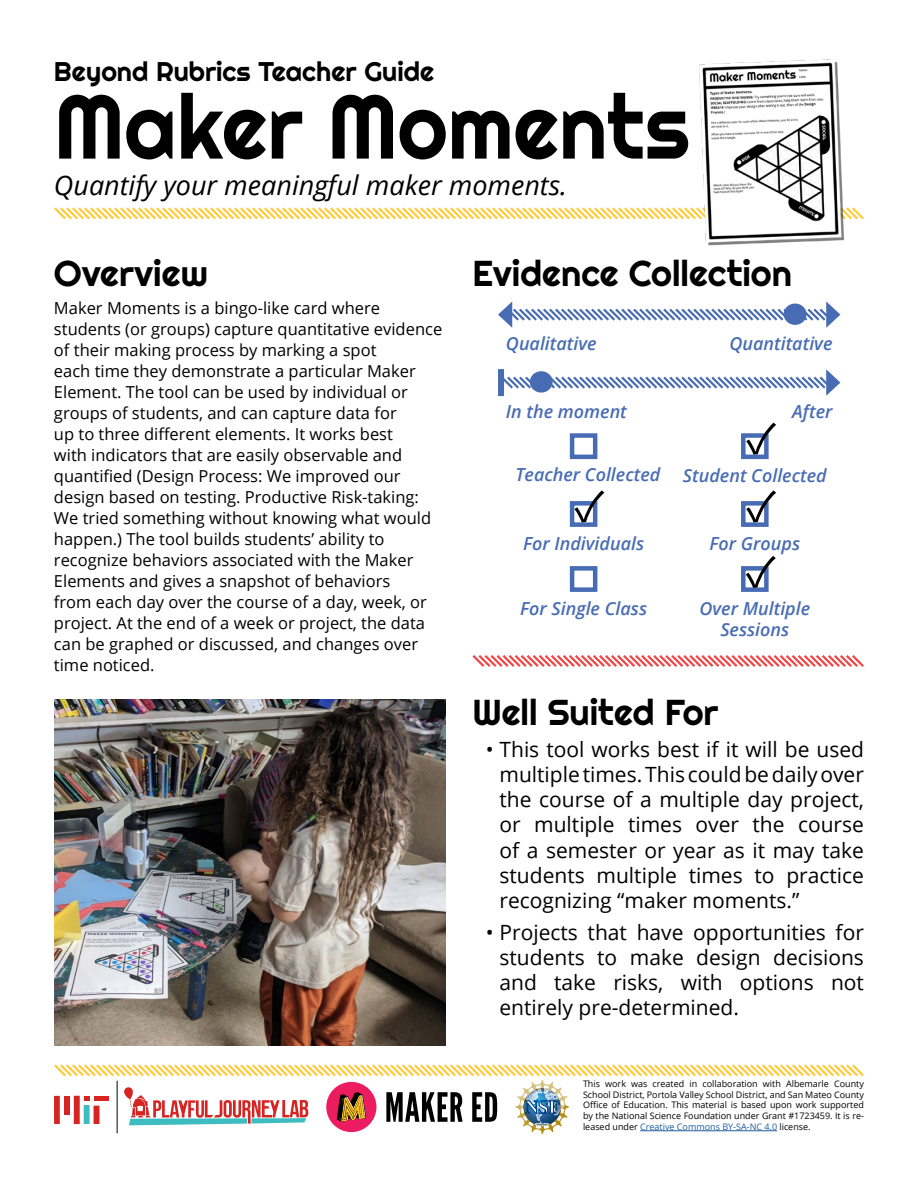
<style>
.page{position:relative;width:918px;height:1188px;background:#fff}
.page>*{position:absolute;margin:0;border:0;box-sizing:border-box;transform-origin:0 0}
.t1{font:90px "Righteous";color:#000;scale:.96 1}
.t2{font:36px "Righteous";color:#000}
.t3{font:italic 27px "Open Sans";color:#000}
.t4{font:27px "Righteous";color:#000}
.t5{font:21px/25.2px "Open Sans";color:#000;text-align:justify}
.t6{font:italic 600 18px/21.6px "Open Sans";color:#486cb4;text-align:center}
.t7{font:16.5px/21px "Open Sans";color:#000}
.t8{font:9px/10.8px "Open Sans";color:#000;text-align:justify}
.s1{color:#215e9e}
</style>
<div class="page">
<svg style="left:54px;top:207px;width:810px;height:13px"></svg>
<img style="left:54px;top:700px;width:391px;height:345px">
<img style="left:686px;top:59px;width:169px;height:187px">
<svg style="left:472px;top:655px;width:392px;height:12px"></svg>
<svg style="left:498px;top:301px;width:342px;height:27px"></svg>
<div style="left:784px;top:304px;width:23px;height:21px;background:#486cb4;border-radius:50%"></div>
<div style="left:498px;top:369px;width:6px;height:27px;background:#486cb4"></div>
<svg style="left:499px;top:369px;width:341px;height:27px"></svg>
<div style="left:530px;top:371px;width:23px;height:22px;background:#486cb4;border-radius:50%"></div>
<div style="left:741px;top:566px;width:28px;height:26px;border:4px solid #486cb4"></div>
<div style="left:570px;top:566px;width:27px;height:26px;border:4px solid #486cb4"></div>
<svg style="left:746px;top:556px;width:30px;height:32px"></svg>
<div style="left:570px;top:501px;width:27px;height:26px;border:4px solid #486cb4"></div>
<div style="left:741px;top:501px;width:28px;height:26px;border:4px solid #486cb4"></div>
<svg style="left:746px;top:490px;width:30px;height:32px"></svg>
<svg style="left:574px;top:490px;width:30px;height:32px"></svg>
<div style="left:570px;top:433px;width:27px;height:26px;border:4px solid #486cb4"></div>
<div style="left:741px;top:433px;width:28px;height:26px;border:4px solid #486cb4"></div>
<svg style="left:746px;top:423px;width:30px;height:32px"></svg>
<svg style="left:54px;top:1064px;width:810px;height:70px"></svg>
<hr style="left:640px;top:1131px;width:137px;height:1px;background:#215e9e">
<h3 class="t4" style="left:54px;top:54px;width:382px">Beyond Rubrics Teacher Guide</h3>
<h1 class="t1" style="left:54px;top:70px;width:664px">Maker Moments</h1>
<h3 class="t3" style="left:54px;top:166px;width:515px">Quantify your meaningful maker moments.</h3>
<h2 class="t2" style="left:54px;top:251px;width:155px">Overview</h2>
<p class="t7" style="left:54px;top:297px;width:390px">Maker Moments is a bingo-like card where students (or groups) capture quantitative evidence of their making process by marking a spot<br>each time they demonstrate a particular Maker Element. The tool can be used by individual or groups of students, and can capture data for<br>up to three different elements. It works best<br>with indicators that are easily observable and quantified (Design Process: We improved our design based on testing. Productive Risk-taking:<br>We tried something without knowing what would happen.) The tool builds students’ ability to recognize behaviors associated with the Maker Elements and gives a snapshot of behaviors<br>from each day over the course of a day, week, or project. At the end of a week or project, the data can be graphed or discussed, and changes over time noticed.</p>
<h2 class="t2" style="left:472px;top:251px;width:321px">Evidence Collection</h2>
<p class="t6" style="left:506px;top:332px;width:92px">Qualitative</p>
<p class="t6" style="left:729px;top:332px;width:105px">Quantitative</p>
<p class="t6" style="left:506px;top:400px;width:122px">In the moment</p>
<p class="t6" style="left:792px;top:400px;width:42px">After</p>
<p class="t6" style="left:515px;top:463px;width:147px">Teacher Collected</p>
<p class="t6" style="left:683px;top:464px;width:145px">Student Collected</p>
<p class="t6" style="left:523px;top:532px;width:123px">For Individuals</p>
<p class="t6" style="left:710px;top:532px;width:92px">For Groups</p>
<p class="t6" style="left:520px;top:597px;width:129px">For Single Class</p>
<p class="t6" style="left:699px;top:597px;width:112px">Over Multiple<br>Sessions</p>
<h2 class="t2" style="left:472px;top:689px;width:247px">Well Suited For</h2>
<p class="t5" style="left:499px;top:736px;width:366px;text-indent:-14px">• This tool works best if it will be used multiple times. This could be daily over the course of a multiple day project, or multiple times over the course of a semester or year as it may take students multiple times to practice recognizing “maker moments.”</p>
<p class="t5" style="left:499px;top:919px;width:366px;text-indent:-14px">• Projects that have opportunities for students to make design decisions and take risks, with options not entirely pre-determined.</p>
<p class="t8" style="left:583px;top:1078px;width:282px">This work was created in collaboration with Albemarle County School District, Portola Valley School District, and San Mateo County Office of Education. This material is based upon work supported by the National Science Foundation under Grant #1723459. It is re&shy;leased under <span class="s1">Creative Commons BY-SA-NC 4.0</span> license.</p>
</div>
